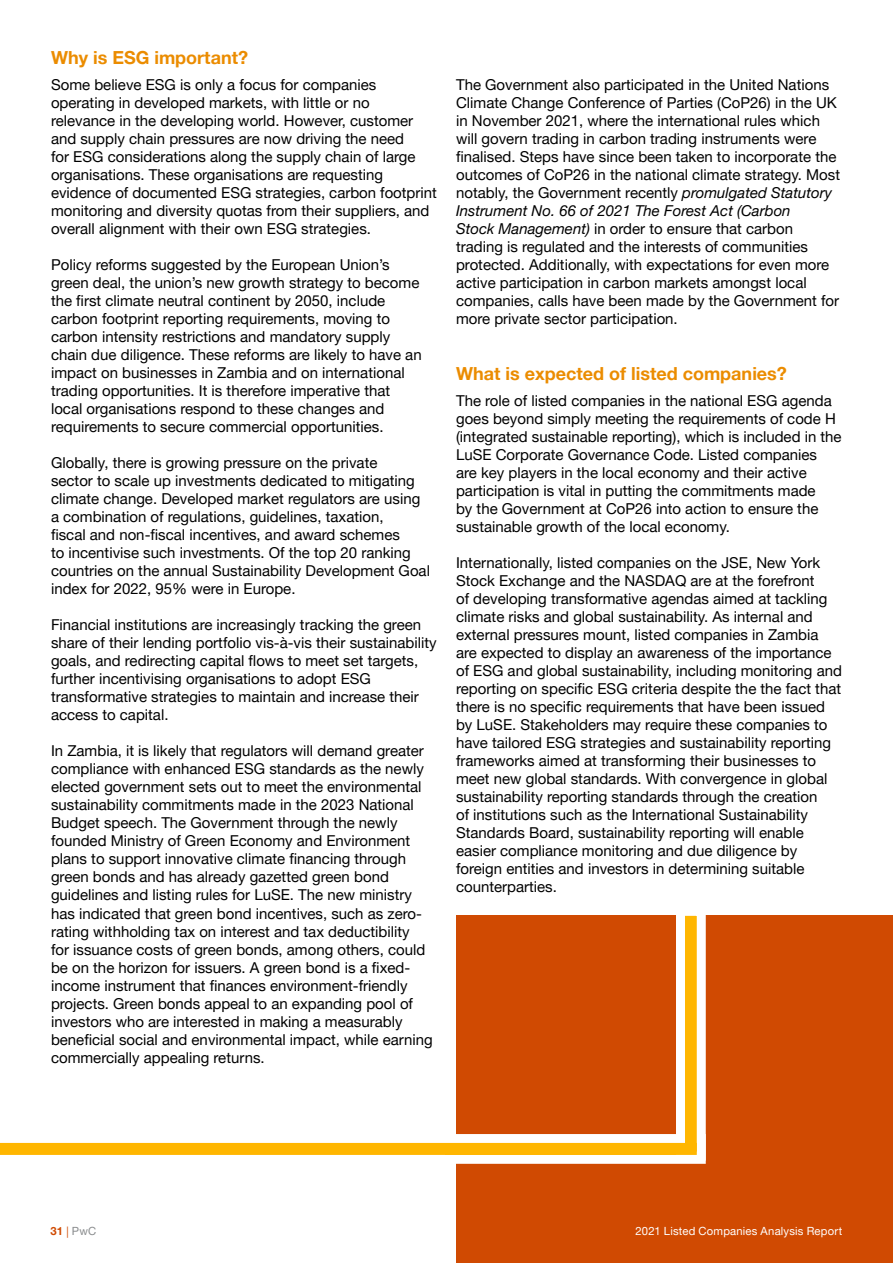
<style>
.page{position:relative;width:893px;height:1263px;background:#fff}
.page>*{position:absolute;margin:0;border:0;box-sizing:border-box;transform-origin:0 0}
.t1{font:700 18px "Helvetica Neue LT Pro";color:#eb8c00}
.t2{font:15px/18px "Helvetica Neue LT Pro";color:#000}
.t3{font:11.25px "Helvetica Neue LT Pro";letter-spacing:.02em;color:#fff}
.t4{font:11.25px "Helvetica Neue LT Pro";color:#8a8c8e}
.s1{font-style:italic}
.s2{font-weight:700;color:#d04a02}
.s3{font-family:"Minion Pro";color:#d04a02}
</style>
<div class="page">
<div style="left:456px;top:915px;width:437px;height:348px;background:#d04a02"></div>
<svg style="left:436px;top:1134px;width:270px;height:30px;background:#fefcfa"></svg>
<div style="left:676px;top:907px;width:30px;height:254px;background:#ffb600;border:9px solid #fff"></div>
<div style="left:0;top:1143px;width:697px;height:12px;background:#ffb600"></div>
<p class="t1" style="left:51px;top:46px;width:198px">Why is ESG important?</p>
<p class="t2" style="left:51px;top:76px;width:387px">Some believe ESG is only a focus for companies operating in developed markets, with little or no relevance in the developing world. However, customer and supply chain pressures are now driving the need<br>for ESG considerations along the supply chain of large organisations. These organisations are requesting evidence of documented ESG strategies, carbon footprint monitoring and diversity quotas from their suppliers, and overall alignment with their own ESG strategies.</p>
<p class="t2" style="left:51px;top:256px;width:372px">Policy reforms suggested by the European Union’s green deal, the union’s new growth strategy to become the first climate neutral continent by 2050, include carbon footprint reporting requirements, moving to carbon intensity restrictions and mandatory supply chain due diligence. These reforms are likely to have an impact on businesses in Zambia and on international trading opportunities. It is therefore imperative that local organisations respond to these changes and requirements to secure commercial opportunities.</p>
<p class="t2" style="left:51px;top:454px;width:380px">Globally, there is growing pressure on the private<br>sector to scale up investments dedicated to mitigating climate change. Developed market regulators are using a combination of regulations, guidelines, taxation,<br>fiscal and non-fiscal incentives, and award schemes<br>to incentivise such investments. Of the top 20 ranking countries on the annual Sustainability Development Goal index for 2022, 95% were in Europe.</p>
<p class="t2" style="left:51px;top:616px;width:387px">Financial institutions are increasingly tracking the green share of their lending portfolio vis-à-vis their sustainability goals, and redirecting capital flows to meet set targets, further incentivising organisations to adopt ESG transformative strategies to maintain and increase their access to capital.</p>
<p class="t2" style="left:51px;top:742px;width:383px">In Zambia, it is likely that regulators will demand greater compliance with enhanced ESG standards as the newly elected government sets out to meet the environmental sustainability commitments made in the 2023 National Budget speech. The Government through the newly founded Ministry of Green Economy and Environment plans to support innovative climate financing through green bonds and has already gazetted green bond guidelines and listing rules for LuSE. The new ministry has indicated that green bond incentives, such as zero&shy;rating withholding tax on interest and tax deductibility<br>for issuance costs of green bonds, among others, could be on the horizon for issuers. A green bond is a fixed&shy;income instrument that finances environment-friendly projects. Green bonds appeal to an expanding pool of investors who are interested in making a measurably beneficial social and environmental impact, while earning commercially appealing returns.</p>
<p class="t2" style="left:456px;top:76px;width:385px">The Government also participated in the United Nations Climate Change Conference of Parties (CoP26) in the UK in November 2021, where the international rules which will govern trading in carbon trading instruments were finalised. Steps have since been taken to incorporate the outcomes of CoP26 in the national climate strategy. Most notably, the Government recently <span class="s1">promulgated Statutory Instrument No. 66 of 2021 The Forest Act (Carbon<br>Stock Management)</span> in order to ensure that carbon trading is regulated and the interests of communities protected. Additionally, with expectations for even more active participation in carbon markets amongst local companies, calls have been made by the Government for more private sector participation.</p>
<p class="t1" style="left:456px;top:362px;width:332px">What is expected of listed companies?</p>
<p class="t2" style="left:456px;top:392px;width:387px">The role of listed companies in the national ESG agenda goes beyond simply meeting the requirements of code H (integrated sustainable reporting), which is included in the LuSE Corporate Governance Code. Listed companies<br>are key players in the local economy and their active participation is vital in putting the commitments made<br>by the Government at CoP26 into action to ensure the sustainable growth of the local economy.</p>
<p class="t2" style="left:456px;top:554px;width:387px">Internationally, listed companies on the JSE, New York Stock Exchange and the NASDAQ are at the forefront<br>of developing transformative agendas aimed at tackling climate risks and global sustainability. As internal and external pressures mount, listed companies in Zambia are expected to display an awareness of the importance of ESG and global sustainability, including monitoring and reporting on specific ESG criteria despite the the fact that there is no specific requirements that have been issued by LuSE. Stakeholders may require these companies to have tailored ESG strategies and sustainability reporting frameworks aimed at transforming their businesses to meet new global standards. With convergence in global sustainability reporting standards through the creation<br>of institutions such as the International Sustainability Standards Board, sustainability reporting will enable easier compliance monitoring and due diligence by foreign entities and investors in determining suitable counterparties.</p>
<p class="t4" style="left:51px;top:1224px;width:47px"><span class="s2">31</span> <span class="s3">|</span> PwC</p>
<p class="t3" style="left:636px;top:1224px;width:208px">2021 Listed Companies Analysis Report</p>
</div>
